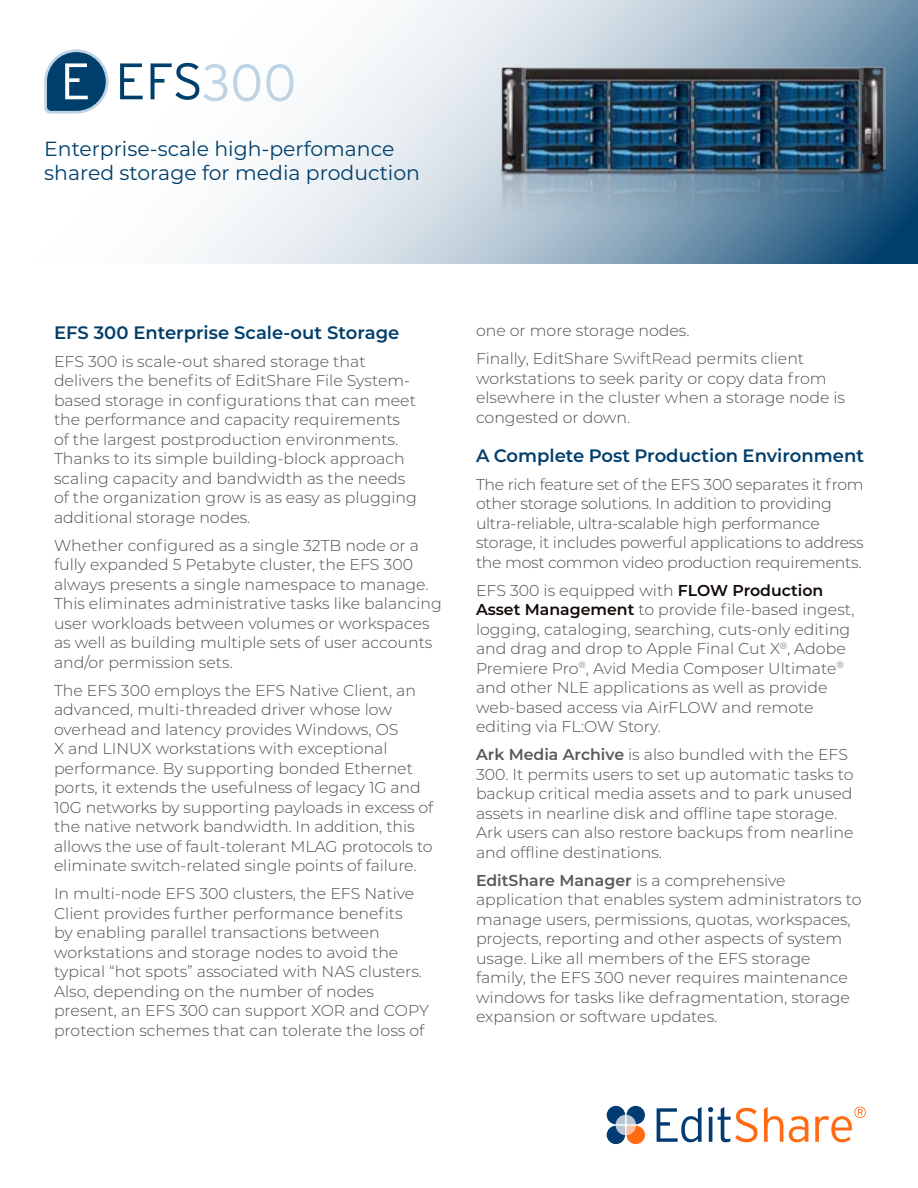
<style>
.page{position:relative;width:918px;height:1188px;background:#fff}
.page>*{position:absolute;margin:0;border:0;box-sizing:border-box;transform-origin:0 0}
.t1{font:300 51.75px "Interstate";color:#bed3e4}
.t2{font:20.4px/24.5px "Montserrat";color:#003e6b}
.t3{font:600 18px "Montserrat";color:#003e6b}
.t4{font:300 15.75px/19.5px "Montserrat";color:#4d4d4f}
.t5{font:300 15.75px/19.5px "Montserrat";letter-spacing:-.02em;color:#4d4d4f}
.s1{color:#58595b}
.s2{font-weight:600;color:#100906}
.s3{font-weight:600;color:#58595b}
</style>
<div class="page">
<svg style="left:616px;top:1115px;width:20px;height:20px"></svg>
<svg style="left:657px;top:1107px;width:45px;height:35px"></svg>
<svg style="left:627px;top:1106px;width:18px;height:18px"></svg>
<svg style="left:607px;top:1106px;width:18px;height:18px"></svg>
<svg style="left:607px;top:1126px;width:18px;height:18px"></svg>
<svg style="left:708px;top:1107px;width:50px;height:35px"></svg>
<svg style="left:764px;top:1107px;width:19px;height:35px"></svg>
<svg style="left:789px;top:1116px;width:19px;height:26px"></svg>
<svg style="left:815px;top:1107px;width:51px;height:35px"></svg>
<svg style="left:627px;top:1126px;width:18px;height:18px"></svg>
<svg style="left:120px;top:0;width:798px;height:263px"></svg>
<img style="left:499px;top:66px;width:386px;height:197px">
<svg style="left:44px;top:49px;width:65px;height:65px"></svg>
<svg style="left:120px;top:63px;width:23px;height:36px"></svg>
<svg style="left:151px;top:63px;width:48px;height:37px"></svg>
<h1 class="t1" style="left:202px;top:53px;width:96px">300</h1>
<p class="t2" style="left:44px;top:136px;width:377px">Enterprise-scale high-perfomance shared storage for media production</p>
<p class="t3" style="left:54px;top:320px;width:347px">EFS 300 Enterprise Scale-out Storage</p>
<p class="t4" style="left:54px;top:351px;width:364px">EFS 300 is scale-out shared storage that delivers the benefits of EditShare File System&shy;based storage in configurations that can meet the performance and capacity requirements of the largest postproduction environments.<br>Thanks to its simple building-block approach scaling capacity and bandwidth as the needs of the organization grow is as easy as plugging additional storage nodes.</p>
<p class="t4" style="left:54px;top:535px;width:390px">Whether configured as a single 32TB node or a fully expanded 5 Petabyte cluster, the EFS 300 always presents a single namespace to manage.<br>This eliminates administrative tasks like balancing user workloads between volumes or workspaces as well as building multiple sets of user accounts and/or permission sets.</p>
<p class="t4" style="left:54px;top:680px;width:381px">The EFS 300 employs the EFS Native Client, an advanced, multi-threaded driver whose low overhead and latency provides Windows, OS<br>X and LINUX workstations with exceptional performance. By supporting bonded Ethernet ports, it extends the usefulness of legacy 1G and 10G networks by supporting payloads in excess of the native network bandwidth. In addition, this allows the use of fault-tolerant MLAG protocols to eliminate switch-related single points of failure.</p>
<p class="t4" style="left:54px;top:883px;width:377px">In multi-node EFS 300 clusters, the EFS Native Client provides further performance benefits<br>by enabling parallel transactions between workstations and storage nodes to avoid the typical “hot spots” associated with NAS clusters.<br>Also, depending on the number of nodes present, an EFS 300 can support XOR and COPY protection schemes that can tolerate the loss of</p>
<p class="t4" style="left:476px;top:316px;width:330px;line-height:28px">one or more storage nodes.<br>Finally, EditShare <span class="s1">SwiftRead</span> permits client</p>
<p class="t4" style="left:476px;top:368px;width:371px">workstations to seek parity or copy data from elsewhere in the cluster when a storage node is congested or down.</p>
<p class="t3" style="left:476px;top:442px;width:389px">A Complete Post Production Environment</p>
<p class="t5" style="left:476px;top:474px;width:389px">The rich feature set of the EFS 300 separates it from other storage solutions. In addition to providing ultra-reliable, ultra-scalable high performance storage, it includes powerful applications to address the most common video production requirements.</p>
<p class="t4" style="left:476px;top:580px;width:380px">EFS 300 is equipped with <span class="s2">FLOW Production Asset Management</span> to provide file-based ingest, logging, cataloging, searching, cuts-only editing and drag and drop to Apple Final Cut X<sup>®</sup>, Adobe Premiere Pro<sup>®</sup>, Avid Media Composer Ultimate<sup>® </sup>and other NLE applications as well as provide web-based access via AirFLOW and remote editing via FL:OW Story.</p>
<p class="t4" style="left:476px;top:744px;width:379px"><span class="s3">Ark Media Archive</span> is also bundled with the EFS 300. It permits users to set up automatic tasks to backup critical media assets and to park unused assets in nearline disk and offline tape storage.<br>Ark users can also restore backups from nearline and offline destinations.</p>
<p class="t4" style="left:476px;top:870px;width:387px"><span class="s3">EditShare Manager</span> is a comprehensive application that enables system administrators to manage users, permissions, quotas, workspaces, projects, reporting and other aspects of system usage. Like all members of the EFS storage family, the EFS 300 never requires maintenance windows for tasks like defragmentation, storage expansion or software updates.</p>
</div>
